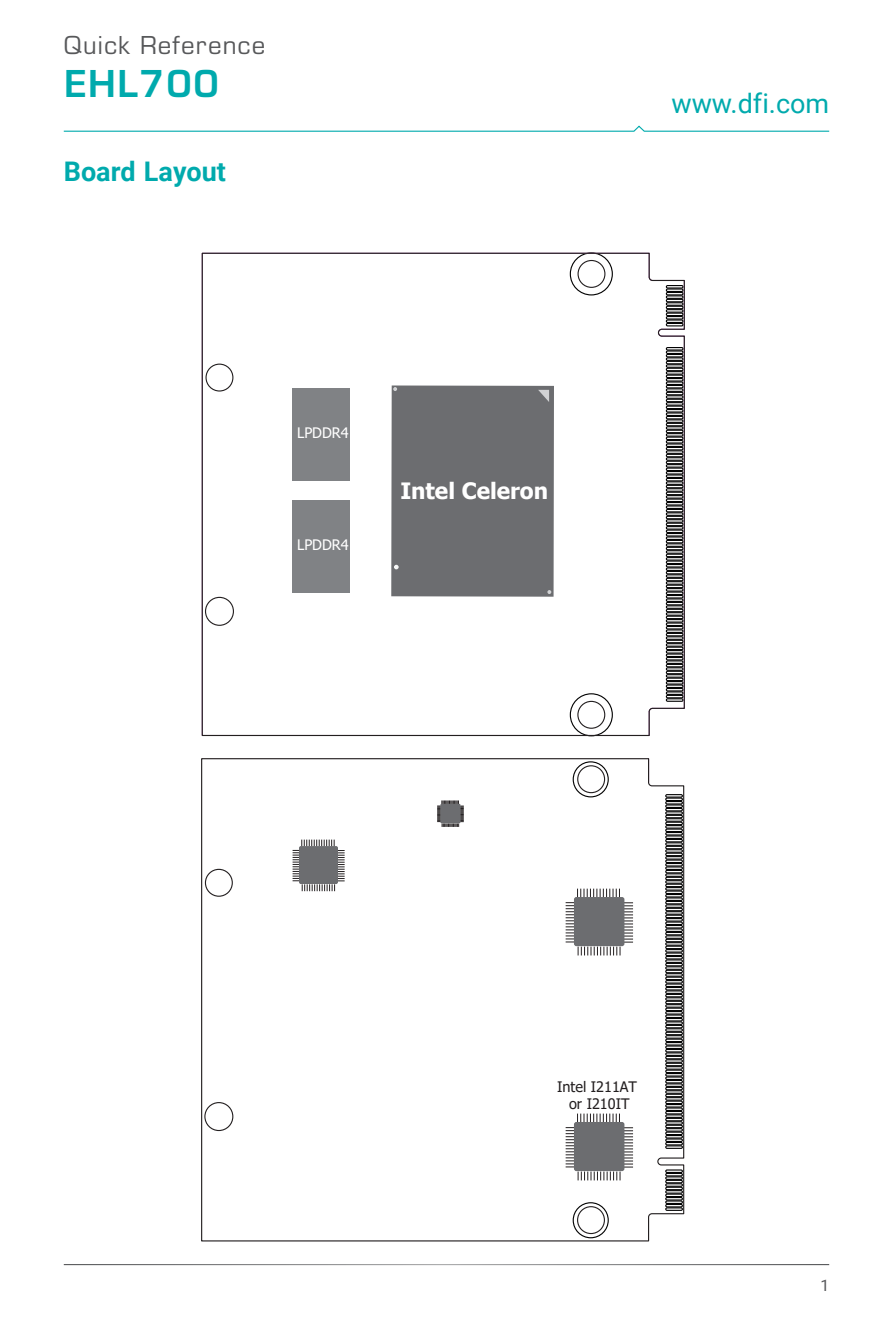
<style>
.page{position:relative;width:893px;height:1340px;background:#fff}
.page>*{position:absolute;margin:0;border:0;box-sizing:border-box;transform-origin:0 0}
.Heading{font:700 40.5px "Eurostile";letter-spacing:.04em;color:#00aaad}
.Heading-2{font:27px "Eurostile";letter-spacing:.04em;color:#57585a}
.Subheading_1{font:700 27px "Roboto";color:#00aaad}
.Heading-3{font:27px "Roboto";color:#00aaad}
.t1{font:700 22.5px "Tahoma";color:#fff}
.t2{font:15.75px "Roboto";color:#57585a}
.t3{font:14.4px/17.3px "Tahoma";color:#231f20;text-align:center}
.t4{font:14.4px "Tahoma";color:#fff}
</style>
<div class="page">
<svg style="left:63px;top:125px;width:767px;height:7px"></svg>
<hr style="left:64px;top:1263px;width:765px;height:2px;background:#57585a">
<svg style="left:201px;top:252px;width:484px;height:484px"></svg>
<div style="left:293px;top:388px;width:57px;height:92px;background:#808285"></div>
<div style="left:391px;top:385px;width:163px;height:211px;background:#6c6d70"></div>
<svg style="left:547px;top:590px;width:4px;height:4px"></svg>
<svg style="left:538px;top:390px;width:11px;height:12px"></svg>
<svg style="left:393px;top:387px;width:4px;height:4px"></svg>
<svg style="left:394px;top:565px;width:5px;height:4px"></svg>
<div style="left:577px;top:260px;width:28px;height:28px;border:1px solid #231f20;border-radius:50%"></div>
<div style="left:577px;top:701px;width:28px;height:27px;border:1px solid #231f20;border-radius:50%"></div>
<div style="left:205px;top:363px;width:28px;height:28px;border:1px solid #231f20;border-radius:50%"></div>
<div style="left:205px;top:597px;width:29px;height:29px;border:1px solid #231f20;border-radius:50%"></div>
<div style="left:293px;top:500px;width:57px;height:93px;background:#808285"></div>
<svg style="left:201px;top:758px;width:484px;height:483px"></svg>
<svg style="left:566px;top:1113px;width:67px;height:67px"></svg>
<div style="left:574px;top:1121px;width:50px;height:50px;background:#6c6d70;border-radius:2px"></div>
<div style="left:205px;top:868px;width:28px;height:28px;border:1px solid #231f20;border-radius:50%"></div>
<div style="left:204px;top:1102px;width:29px;height:29px;border:1px solid #231f20;border-radius:50%"></div>
<svg style="left:566px;top:888px;width:67px;height:67px"></svg>
<div style="left:574px;top:897px;width:50px;height:49px;background:#6c6d70;border-radius:2px"></div>
<svg style="left:437px;top:800px;width:27px;height:27px"></svg>
<div style="left:440px;top:803px;width:20px;height:20px;background:#6c6d70"></div>
<svg style="left:293px;top:839px;width:52px;height:52px"></svg>
<div style="left:299px;top:846px;width:39px;height:38px;background:#6c6d70;border-radius:2px"></div>
<p class="Heading-2" style="left:64px;top:27px;width:203px">Quick Reference</p>
<p class="Heading" style="left:64px;top:54px;width:156px">EHL700</p>
<p class="Subheading_1" style="left:64px;top:152px;width:164px">Board Layout</p>
<p class="t4" style="left:297px;top:423px;width:53px">LPDDR4</p>
<p class="t4" style="left:297px;top:535px;width:53px">LPDDR4</p>
<p class="t1" style="left:400px;top:475px;width:149px">Intel Celeron</p>
<p class="Heading-3" style="left:671px;top:85px;width:159px">www.dfi.com</p>
<p class="t3" style="left:557px;top:1078px;width:81px">Intel I211AT or I210IT</p>
<p class="t2" style="left:820px;top:1274px;width:10px">1</p>
</div>
